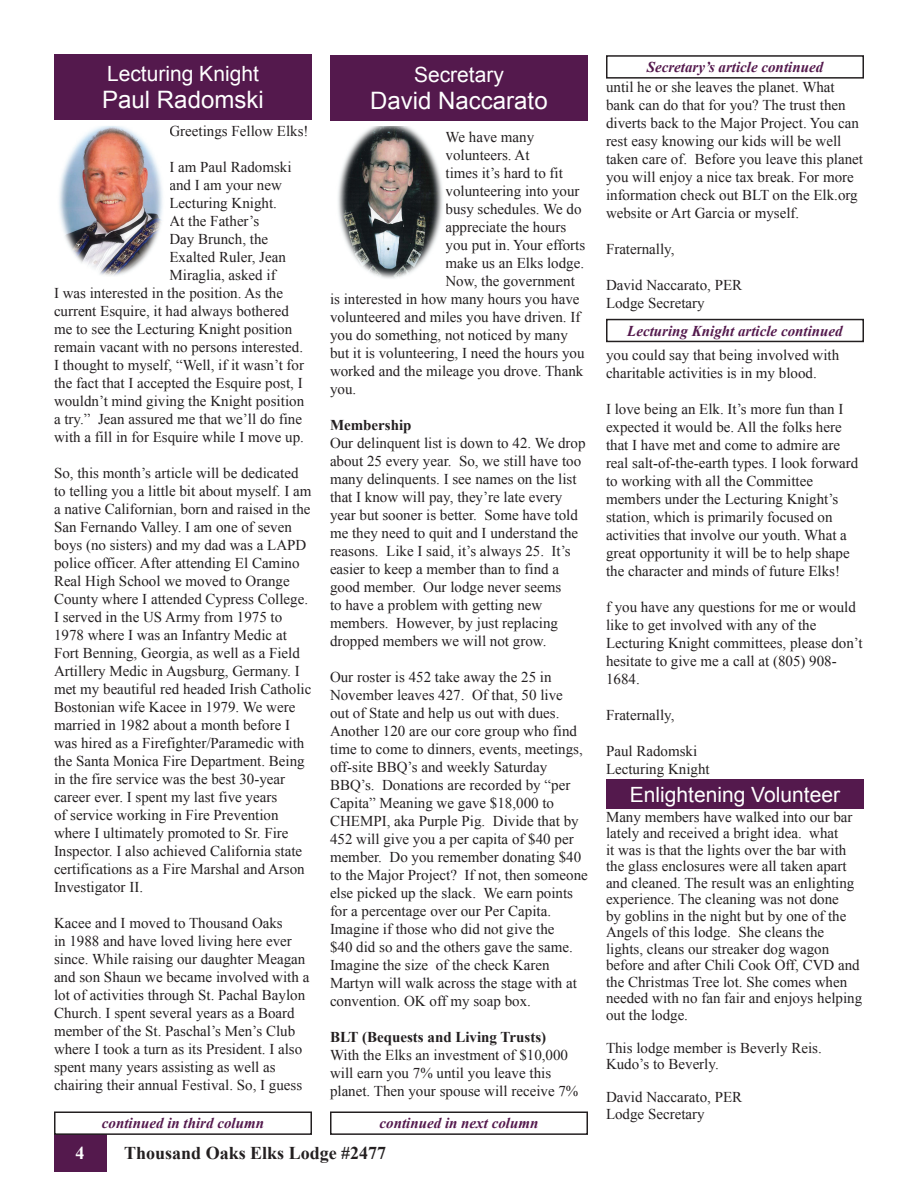
<style>
.page{position:relative;width:918px;height:1188px;background:#fff}
.page>*{position:absolute;margin:0;border:0;box-sizing:border-box;transform-origin:0 0}
.t1{font:24px "Arial";color:#fff}
.t2{font:21px "Arial";color:#fff}
.t3{font:700 18px "Times New Roman";color:#231f20}
.t4{font:700 18px "Times New Roman";color:#fff}
.t5{font:15px/18px "Times New Roman";color:#231f20}
.t6{font:italic 700 15px "Times New Roman";color:#54194d}
.t7{font:700 15px "Times New Roman";color:#231f20}
</style>
<div class="page">
<div style="left:54px;top:1134px;width:52px;height:38px;background:#54194d"></div>
<div style="left:330px;top:55px;width:258px;height:66px;background:#54194d"></div>
<div style="left:54px;top:54px;width:258px;height:66px;background:#54194d"></div>
<div style="left:606px;top:55px;width:258px;height:24px;border:2px solid #231f20"></div>
<div style="left:606px;top:319px;width:258px;height:23px;border:2px solid #231f20"></div>
<div style="left:606px;top:779px;width:258px;height:30px;background:#54194d"></div>
<div style="left:330px;top:1112px;width:258px;height:23px;border:2px solid #231f20"></div>
<div style="left:54px;top:1112px;width:258px;height:23px;border:2px solid #231f20"></div>
<img style="left:59px;top:126px;width:104px;height:150px">
<img style="left:338px;top:126px;width:105px;height:153px">
<h2 class="t2" style="left:107px;top:60px;width:153px">Lecturing Knight</h2>
<h1 class="t1" style="left:102px;top:84px;width:163px">Paul Radomski</h1>
<p class="t5" style="left:170px;top:121px;width:141px">Greetings Fellow Elks!</p>
<p class="t5" style="left:170px;top:157px;width:124px">I am Paul Radomski</p>
<p class="t5" style="left:170px;top:175px;width:114px">and I am your new</p>
<p class="t5" style="left:170px;top:193px;width:109px">Lecturing Knight.</p>
<p class="t5" style="left:170px;top:211px;width:91px">At the Father’s</p>
<p class="t5" style="left:170px;top:229px;width:100px">Day Brunch, the</p>
<p class="t5" style="left:170px;top:247px;width:118px">Exalted Ruler, Jean</p>
<p class="t5" style="left:170px;top:265px;width:108px">Miraglia, asked if</p>
<p class="t5" style="left:54px;top:283px;width:231px">I was interested in the position. As the</p>
<p class="t5" style="left:54px;top:301px;width:236px">current Esquire, it had always bothered</p>
<p class="t5" style="left:54px;top:319px;width:240px">me to see the Lecturing Knight position</p>
<p class="t5" style="left:54px;top:337px;width:251px">remain vacant with no persons interested.</p>
<p class="t5" style="left:54px;top:355px;width:252px">I thought to myself, “Well, if it wasn’t for</p>
<p class="t5" style="left:54px;top:373px;width:250px">the fact that I accepted the Esquire post, I</p>
<p class="t5" style="left:54px;top:391px;width:252px">wouldn’t mind giving the Knight position</p>
<p class="t5" style="left:54px;top:409px;width:250px">a try.” Jean assured me that we’ll do fine</p>
<p class="t5" style="left:54px;top:427px;width:251px">with a fill in for Esquire while I move up.</p>
<p class="t5" style="left:54px;top:463px;width:259px">So, this month’s article will be dedicated to telling you a little bit about myself. I am a native Californian, born and raised in the San Fernando Valley. I am one of seven boys (no sisters) and my dad was a LAPD police officer. After attending El Camino Real High School we moved to Orange County where I attended Cypress College.<br>I served in the US Army from 1975 to 1978 where I was an Infantry Medic at Fort Benning, Georgia, as well as a Field Artillery Medic in Augsburg, Germany. I met my beautiful red headed Irish Catholic Bostonian wife Kacee in 1979. We were married in 1982 about a month before I was hired as a Firefighter/Paramedic with the Santa Monica Fire Department. Being in the fire service was the best 30-year career ever. I spent my last five years<br>of service working in Fire Prevention where I ultimately promoted to Sr. Fire Inspector. I also achieved California state certifications as a Fire Marshal and Arson Investigator II.</p>
<p class="t5" style="left:54px;top:913px;width:257px">Kacee and I moved to Thousand Oaks<br>in 1988 and have loved living here ever since. While raising our daughter Meagan and son Shaun we became involved with a lot of activities through St. Pachal Baylon Church. I spent several years as a Board member of the St. Paschal’s Men’s Club where I took a turn as its President. I also spent many years assisting as well as chairing their annual Festival. So, I guess</p>
<h2 class="t2" style="left:414px;top:61px;width:91px">Secretary</h2>
<h1 class="t1" style="left:370px;top:85px;width:179px">David Naccarato</h1>
<p class="t5" style="left:446px;top:128px;width:90px">We have many</p>
<p class="t5" style="left:446px;top:146px;width:86px">volunteers. At</p>
<p class="t5" style="left:446px;top:164px;width:119px">times it’s hard to fit</p>
<p class="t5" style="left:446px;top:182px;width:136px">volunteering into your</p>
<p class="t5" style="left:446px;top:200px;width:138px">busy schedules. We do</p>
<p class="t5" style="left:446px;top:218px;width:122px">appreciate the hours</p>
<p class="t5" style="left:446px;top:236px;width:141px">you put in. Your efforts</p>
<p class="t5" style="left:446px;top:254px;width:140px">make us an Elks lodge.</p>
<p class="t5" style="left:446px;top:272px;width:131px">Now, the government</p>
<p class="t5" style="left:330px;top:290px;width:251px">is interested in how many hours you have</p>
<p class="t5" style="left:330px;top:308px;width:252px">volunteered and miles you have driven. If</p>
<p class="t5" style="left:330px;top:326px;width:239px">you do something, not noticed by many</p>
<p class="t5" style="left:330px;top:344px;width:256px">but it is volunteering, I need the hours you</p>
<p class="t5" style="left:330px;top:362px;width:255px">worked and the mileage you drove. Thank</p>
<p class="t5" style="left:330px;top:380px;width:28px">you.</p>
<p class="t7" style="left:330px;top:414px;width:83px">Membership</p>
<p class="t5" style="left:330px;top:434px;width:257px">Our delinquent list is down to 42. We drop about 25 every year. So, we still have too many delinquents. I see names on the list that I know will pay, they’re late every year but sooner is better. Some have told me they need to quit and I understand the reasons. Like I said, it’s always 25. It’s easier to keep a member than to find a good member. Our lodge never seems<br>to have a problem with getting new members. However, by just replacing dropped members we will not grow.</p>
<p class="t5" style="left:330px;top:668px;width:259px">Our roster is 452 take away the 25 in November leaves 427. Of that, 50 live<br>out of State and help us out with dues.<br>Another 120 are our core group who find time to come to dinners, events, meetings, off-site BBQ’s and weekly Saturday BBQ’s. Donations are recorded by “per Capita” Meaning we gave $18,000 to CHEMPI, aka Purple Pig. Divide that by 452 will give you a per capita of $40 per member. Do you remember donating $40 to the Major Project? If not, then someone else picked up the slack. We earn points for a percentage over our Per Capita.<br>Imagine if those who did not give the<br>$40 did so and the others gave the same.<br>Imagine the size of the check Karen Martyn will walk across the stage with at convention. OK off my soap box.</p>
<p class="t7" style="left:330px;top:1026px;width:218px">BLT (Bequests and Living Trusts)</p>
<p class="t5" style="left:330px;top:1046px;width:250px">With the Elks an investment of $10,000 will earn you 7% until you leave this planet. Then your spouse will receive 7%</p>
<p class="t6" style="left:102px;top:1113px;width:164px">continued in third column</p>
<p class="t6" style="left:380px;top:1113px;width:160px">continued in next column</p>
<p class="t4" style="left:76px;top:1141px;width:10px">4</p>
<p class="t3" style="left:124px;top:1141px;width:264px">Thousand Oaks Elks Lodge #2477</p>
<p class="t6" style="left:647px;top:57px;width:178px">Secretary’s article continued</p>
<p class="t5" style="left:606px;top:78px;width:259px">until he or she leaves the planet. What bank can do that for you? The trust then diverts back to the Major Project. You can rest easy knowing our kids will be well taken care of. Before you leave this planet you will enjoy a nice tax break. For more information check out BLT on the Elk.org website or Art Garcia or myself.</p>
<p class="t5" style="left:606px;top:240px;width:70px">Fraternally,</p>
<p class="t5" style="left:606px;top:276px;width:138px">David Naccarato, PER<br>Lodge Secretary</p>
<p class="t6" style="left:627px;top:320px;width:217px">Lecturing Knight article continued</p>
<p class="t5" style="left:606px;top:346px;width:235px">you could say that being involved with charitable activities is in my blood.</p>
<p class="t5" style="left:606px;top:400px;width:254px">I love being an Elk. It’s more fun than I expected it would be. All the folks here that I have met and come to admire are real salt-of-the-earth types. I look forward to working with all the Committee members under the Lecturing Knight’s station, which is primarily focused on activities that involve our youth. What a great opportunity it will be to help shape the character and minds of future Elks!</p>
<p class="t5" style="left:606px;top:598px;width:258px">f you have any questions for me or would like to get involved with any of the<br>Lecturing Knight committees, please don’t hesitate to give me a call at (805) 908-<br>1684.</p>
<p class="t5" style="left:606px;top:706px;width:70px">Fraternally,</p>
<p class="t5" style="left:606px;top:742px;width:105px">Paul Radomski<br>Lecturing Knight</p>
<h2 class="t2" style="left:630px;top:781px;width:212px">Enlightening Volunteer</h2>
<p class="t5" style="left:606px;top:808px;width:258px;line-height:16.5px">Many members have walked into our bar lately and received a bright idea. what<br>it was is that the lights over the bar with the glass enclosures were all taken apart and cleaned. The result was an enlighting experience. The cleaning was not done<br>by goblins in the night but by one of the Angels of this lodge. She cleans the lights, cleans our streaker dog wagon before and after Chili Cook Off, CVD and the Christmas Tree lot. She comes when needed with no fan fair and enjoys helping out the lodge.</p>
<p class="t5" style="left:606px;top:1039px;width:217px;line-height:16.5px">This lodge member is Beverly Reis.<br>Kudo’s to Beverly.</p>
<p class="t5" style="left:606px;top:1089px;width:138px;line-height:16.5px">David Naccarato, PER<br>Lodge Secretary</p>
</div>
